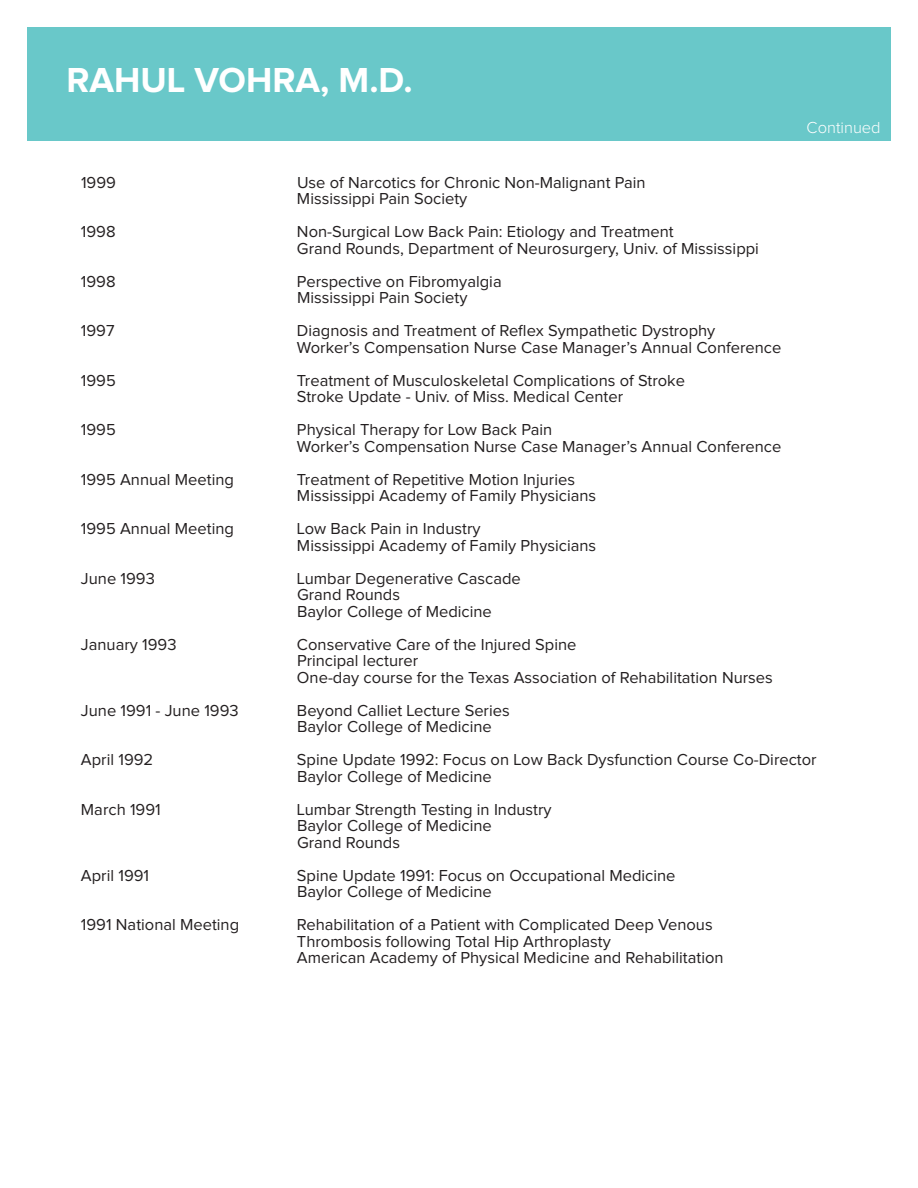
<style>
.page{position:relative;width:918px;height:1188px;background:#fff}
.page>*{position:absolute;margin:0;border:0;box-sizing:border-box;transform-origin:0 0}
.t1{font:700 36px "Proxima Nova";color:#fff}
.t2{font:16.5px/16.5px "Proxima Nova";color:#231f20}
.t3{font:300 16.5px "Proxima Nova";color:#fff}
</style>
<div class="page">
<div style="left:27px;top:27px;width:864px;height:113px;background:#69c8c9"></div>
<h1 class="t1" style="left:66px;top:64px;width:348px">RAHUL VOHRA, M.D.</h1>
<p class="t3" style="left:807px;top:120px;width:76px">Continued</p>
<p class="t2" style="left:81px;top:175px;width:36px">1999</p>
<p class="t2" style="left:297px;top:175px;width:350px">Use of Narcotics for Chronic Non-Malignant Pain<br>Mississippi Pain Society</p>
<p class="t2" style="left:81px;top:224px;width:36px">1998</p>
<p class="t2" style="left:297px;top:224px;width:463px">Non-Surgical Low Back Pain: Etiology and Treatment<br>Grand Rounds, Department of Neurosurgery, Univ. of Mississippi</p>
<p class="t2" style="left:81px;top:274px;width:36px">1998</p>
<p class="t2" style="left:297px;top:274px;width:206px">Perspective on Fibromyalgia<br>Mississippi Pain Society</p>
<p class="t2" style="left:81px;top:323px;width:35px">1997</p>
<p class="t2" style="left:297px;top:323px;width:486px">Diagnosis and Treatment of Reflex Sympathetic Dystrophy<br>Worker’s Compensation Nurse Case Manager’s Annual Conference</p>
<p class="t2" style="left:81px;top:373px;width:36px">1995</p>
<p class="t2" style="left:297px;top:373px;width:390px">Treatment of Musculoskeletal Complications of Stroke<br>Stroke Update - Univ. of Miss. Medical Center</p>
<p class="t2" style="left:81px;top:422px;width:36px">1995</p>
<p class="t2" style="left:297px;top:422px;width:486px">Physical Therapy for Low Back Pain<br>Worker’s Compensation Nurse Case Manager’s Annual Conference</p>
<p class="t2" style="left:81px;top:472px;width:155px">1995 Annual Meeting</p>
<p class="t2" style="left:297px;top:472px;width:301px">Treatment of Repetitive Motion Injuries<br>Mississippi Academy of Family Physicians</p>
<p class="t2" style="left:81px;top:521px;width:155px">1995 Annual Meeting</p>
<p class="t2" style="left:297px;top:521px;width:301px">Low Back Pain in Industry<br>Mississippi Academy of Family Physicians</p>
<p class="t2" style="left:81px;top:571px;width:75px">June 1993</p>
<p class="t2" style="left:297px;top:571px;width:225px">Lumbar Degenerative Cascade<br>Grand Rounds<br>Baylor College of Medicine</p>
<p class="t2" style="left:81px;top:637px;width:97px">January 1993</p>
<p class="t2" style="left:297px;top:637px;width:477px">Conservative Care of the Injured Spine<br>Principal lecturer<br>One-day course for the Texas Association of Rehabilitation Nurses</p>
<p class="t2" style="left:81px;top:703px;width:159px">June 1991 - June 1993</p>
<p class="t2" style="left:297px;top:703px;width:214px">Beyond Calliet Lecture Series<br>Baylor College of Medicine</p>
<p class="t2" style="left:81px;top:752px;width:74px">April 1992</p>
<p class="t2" style="left:297px;top:752px;width:521px">Spine Update 1992: Focus on Low Back Dysfunction Course Co-Director<br>Baylor College of Medicine</p>
<p class="t2" style="left:81px;top:802px;width:81px">March 1991</p>
<p class="t2" style="left:297px;top:802px;width:256px">Lumbar Strength Testing in Industry<br>Baylor College of Medicine<br>Grand Rounds</p>
<p class="t2" style="left:81px;top:868px;width:70px">April 1991</p>
<p class="t2" style="left:297px;top:868px;width:380px">Spine Update 1991: Focus on Occupational Medicine<br>Baylor College of Medicine</p>
<p class="t2" style="left:81px;top:917px;width:160px">1991 National Meeting</p>
<p class="t2" style="left:297px;top:917px;width:428px">Rehabilitation of a Patient with Complicated Deep Venous<br>Thrombosis following Total Hip Arthroplasty<br>American Academy of Physical Medicine and Rehabilitation</p>
</div>
